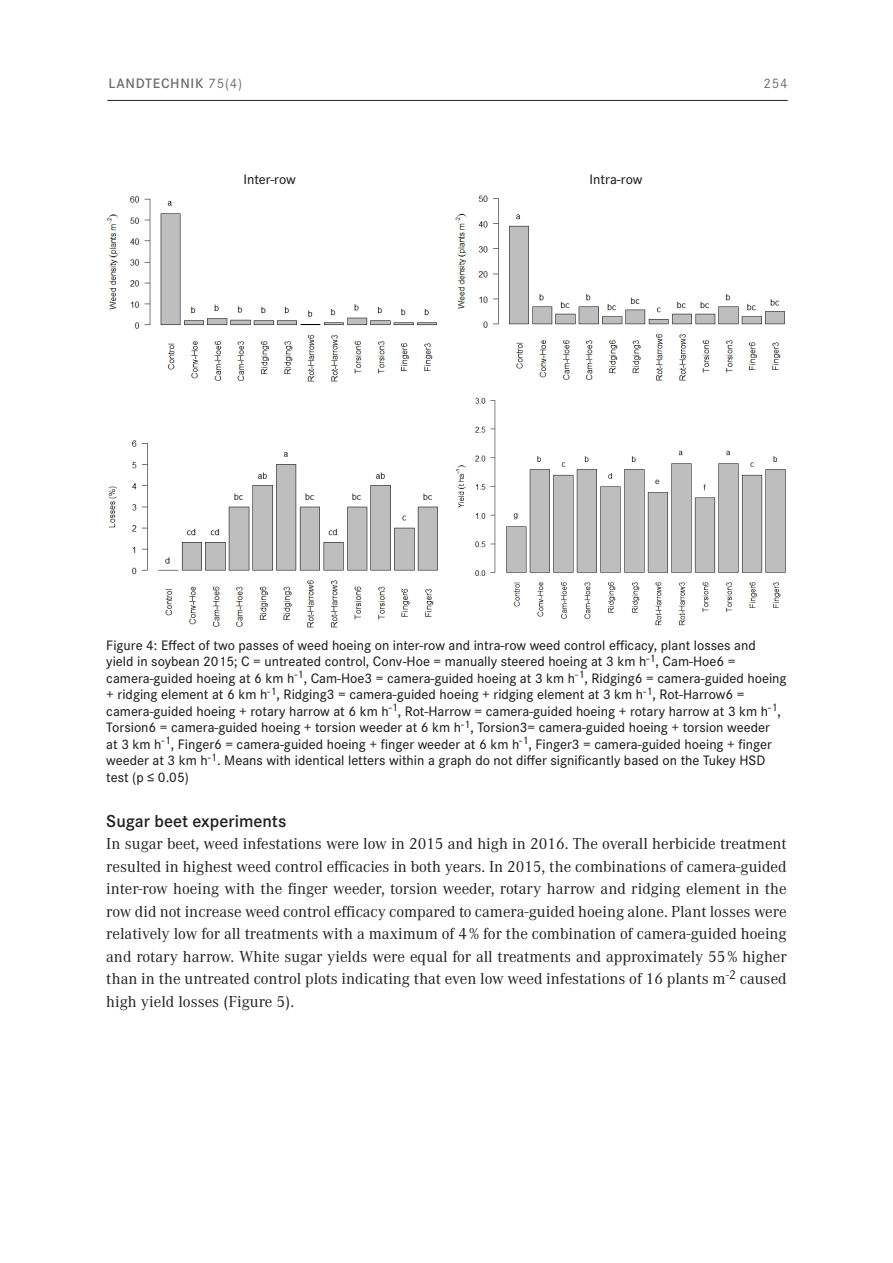
<style>
.page{position:relative;width:893px;height:1263px;background:#fff}
.page>*{position:absolute;margin:0;border:0;box-sizing:border-box;transform-origin:0 0}
._106a_Zwischenübersc{font:600 18px "Corporate S Pro";color:#231f20}
._105_Grundtext{font:16.5px/22.5px "Corporate A Pro";color:#231f20;text-align:justify}
._107_Bildunterschrif{font:500 14.25px/16.5px "Corporate S Pro";color:#231f20}
.t1{font:600 14.25px "Corporate S Pro";letter-spacing:.05em;color:#6c6d70}
.t2{font:14.25px "Corporate S Pro";color:#6c6d70}
.s1{font-family:"Corporate S Pro Regular 2";font-weight:400}
</style>
<div class="page">
<hr style="left:107px;top:100px;width:681px;height:1px;background:#1d1e1f">
<img style="left:108px;top:440px;width:330px;height:188px">
<img style="left:455px;top:398px;width:331px;height:228px">
<img style="left:106px;top:196px;width:331px;height:186px">
<img style="left:455px;top:195px;width:330px;height:186px">
<p class="t1" style="left:108px;top:73px;width:135px">LANDTECHNIK <span class="s1">75(4)</span></p>
<p class="t2" style="left:763px;top:73px;width:26px">254</p>
<p class="_107_Bildunterschrif" style="left:243px;top:170px;width:54px">Inter-row</p>
<p class="_107_Bildunterschrif" style="left:590px;top:170px;width:54px">Intra-row</p>
<p class="_107_Bildunterschrif" style="left:106px;top:635px;width:682px">Figure 4: Effect of two passes of weed hoeing on inter-row and intra-row weed control efficacy, plant losses and<br>yield in soybean 2015; C = untreated control, Conv-Hoe = manually steered hoeing at 3 km h<sup>-1</sup>, Cam-Hoe6 = camera-guided hoeing at 6 km h<sup>-1</sup>, Cam-Hoe3 = camera-guided hoeing at 3 km h<sup>-1</sup>, Ridging6 = camera-guided hoeing + ridging element at 6 km h<sup>-1</sup>, Ridging3 = camera-guided hoeing + ridging element at 3 km h<sup>-1</sup>, Rot-Harrow6 = camera-guided hoeing + rotary harrow at 6 km h<sup>-1</sup>, Rot-Harrow = camera-guided hoeing + rotary harrow at 3 km h<sup>-1</sup>, Torsion6 = camera-guided hoeing + torsion weeder at 6 km h<sup>-1</sup>, Torsion3= camera-guided hoeing + torsion weeder<br>at 3 km h<sup>-1</sup>, Finger6 = camera-guided hoeing + finger weeder at 6 km h<sup>-1</sup>, Finger3 = camera-guided hoeing + finger weeder at 3 km h<sup>-1</sup>. Means with identical letters within a graph do not differ significantly based on the Tukey HSD test (p ≤ 0.05)</p>
<p class="_106a_Zwischenübersc" style="left:106px;top:808px;width:182px">Sugar beet experiments</p>
<p class="_105_Grundtext" style="left:106px;top:832px;width:682px">In sugar beet, weed infestations were low in 2015 and high in 2016. The overall herbicide treatment resulted in highest weed control efficacies in both years. In 2015, the combinations of camera-guided inter-row hoeing with the finger weeder, torsion weeder, rotary harrow and ridging element in the row did not increase weed control efficacy compared to camera-guided hoeing alone. Plant losses were relatively low for all treatments with a maximum of 4 % for the combination of camera-guided hoeing and rotary harrow. White sugar yields were equal for all treatments and approximately 55 % higher than in the untreated control plots indicating that even low weed infestations of 16 plants m<sup>-2</sup> caused high yield losses (Figure 5).</p>
</div>
